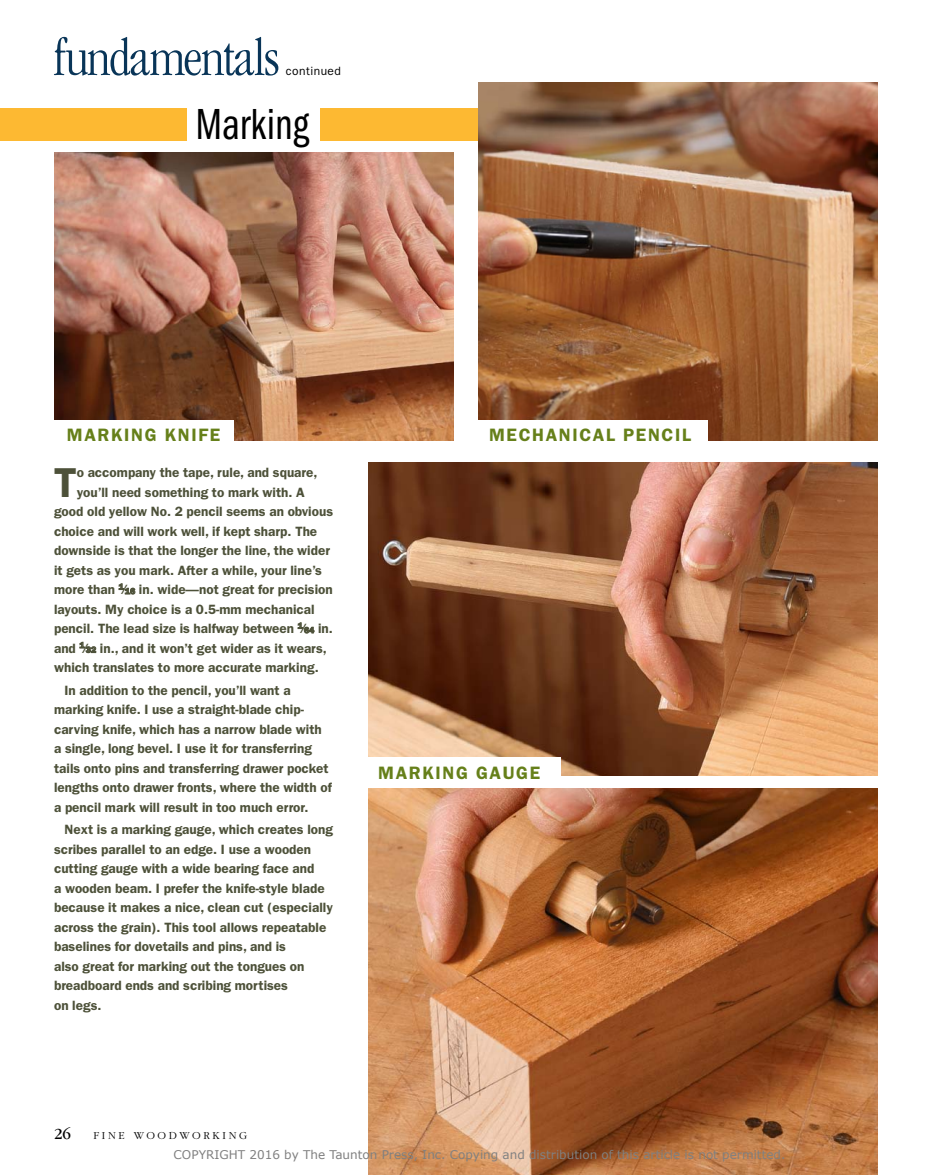
<style>
.page{position:relative;width:932px;height:1175px;background:#fff}
.page>*{position:absolute;margin:0;border:0;box-sizing:border-box;transform-origin:0 0}
.t1{font:300 condensed 53.7px "ITC Garamond Std";letter-spacing:-.02em;color:#093558}
.t2{font:45px "ITC Franklin Gothic Std Bk Cp";color:#000}
.t3{font:600 42px "ITC Franklin Gothic Std";color:#4d5139}
.t4{font:600 18px "ITC Franklin Gothic Std";letter-spacing:.09em;color:#66801a}
.t5{font:16.05px "ITC Garamond Std";color:#000}
.t6{font:600 13.5px/19.5px "ITC Franklin Gothic Std";color:#4d5139}
.t7{font:12px "Verdana";color:#808080}
.t8{font:12px "ITC Franklin Gothic Std";letter-spacing:.04em;color:#000}
.t9{font:300 11.1px "ITC Garamond Std";letter-spacing:.24em;color:#000}
.s1{font-size:8.55px}
</style>
<div class="page">
<div style="left:320px;top:108px;width:199px;height:32px;background:#fdb932"></div>
<img style="left:54px;top:153px;width:400px;height:288px">
<img style="left:478px;top:82px;width:400px;height:359px">
<img style="left:368px;top:462px;width:510px;height:313px">
<img style="left:368px;top:788px;width:510px;height:386px">
<div style="left:357px;top:757px;width:204px;height:24px;background:#fff"></div>
<div style="left:472px;top:420px;width:236px;height:23px;background:#fff"></div>
<div style="left:0;top:108px;width:186px;height:32px;background:#fdb932"></div>
<svg style="left:119px;top:583px;width:16px;height:11px"></svg>
<svg style="left:298px;top:622px;width:16px;height:11px"></svg>
<svg style="left:80px;top:642px;width:16px;height:11px"></svg>
<div style="left:53px;top:420px;width:181px;height:23px;background:#fff"></div>
<h1 class="t1" style="left:54px;top:28px;width:227px">fundamentals</h1>
<p class="t8" style="left:286px;top:64px;width:57px">continued</p>
<h2 class="t2" style="left:195px;top:99px;width:115px">Marking</h2>
<h3 class="t4" style="left:67px;top:424px;width:155px">marking knife</h3>
<h3 class="t3" style="left:54px;top:457px;width:24px">T</h3>
<p class="t6" style="left:77px;top:462px;width:242px">o accompany the tape, rule, and square,</p>
<p class="t6" style="left:77px;top:482px;width:229px">you’ll need something to mark with. A</p>
<p class="t6" style="left:54px;top:501px;width:281px">good old yellow No. 2 pencil seems an obvious</p>
<p class="t6" style="left:54px;top:521px;width:265px">choice and will work well, if kept sharp. The</p>
<p class="t6" style="left:54px;top:540px;width:277px">downside is that the longer the line, the wider</p>
<p class="t6" style="left:54px;top:560px;width:269px">it gets as you mark. After a while, your line’s</p>
<p class="t6" style="left:54px;top:579px;width:280px">more than <sup>1</sup>⁄<span class="s1">16</span> in. wide—not great for precision</p>
<p class="t6" style="left:54px;top:599px;width:262px">layouts. My choice is a 0.5-mm mechanical</p>
<p class="t6" style="left:54px;top:618px;width:280px">pencil. The lead size is halfway between <sup>1</sup>⁄<span class="s1">64</span> in.</p>
<p class="t6" style="left:54px;top:638px;width:274px">and <sup>1</sup>⁄<span class="s1">32</span> in., and it won’t get wider as it wears,</p>
<p class="t6" style="left:54px;top:657px;width:266px">which translates to more accurate marking.</p>
<p class="t6" style="left:54px;top:680px;width:279px;text-indent:11px">In addition to the pencil, you’ll want a marking knife. I use a straight-blade chip&shy;carving knife, which has a narrow blade with a single, long bevel. I use it for transferring tails onto pins and transferring drawer pocket lengths onto drawer fronts, where the width of a pencil mark will result in too much error.</p>
<p class="t6" style="left:54px;top:819px;width:280px;text-indent:11px">Next is a marking gauge, which creates long scribes parallel to an edge. I use a wooden cutting gauge with a wide bearing face and<br>a wooden beam. I prefer the knife-style blade because it makes a nice, clean cut (especially across the grain). This tool allows repeatable baselines for dovetails and pins, and is<br>also great for marking out the tongues on breadboard ends and scribing mortises<br>on legs.</p>
<p class="t5" style="left:54px;top:1124px;width:19px">26</p>
<p class="t9" style="left:93px;top:1129px;width:155px">FINE WOODWORKIN G</p>
<h3 class="t4" style="left:489px;top:424px;width:203px">mechanical pencil</h3>
<h3 class="t4" style="left:378px;top:761px;width:163px">Marking gauge</h3>
<p class="t7" style="left:174px;top:1146px;width:613px">COPYRIGHT 2016 by The Taunton Press, Inc. Copying and distribution of this article is not permitted.</p>
</div>
